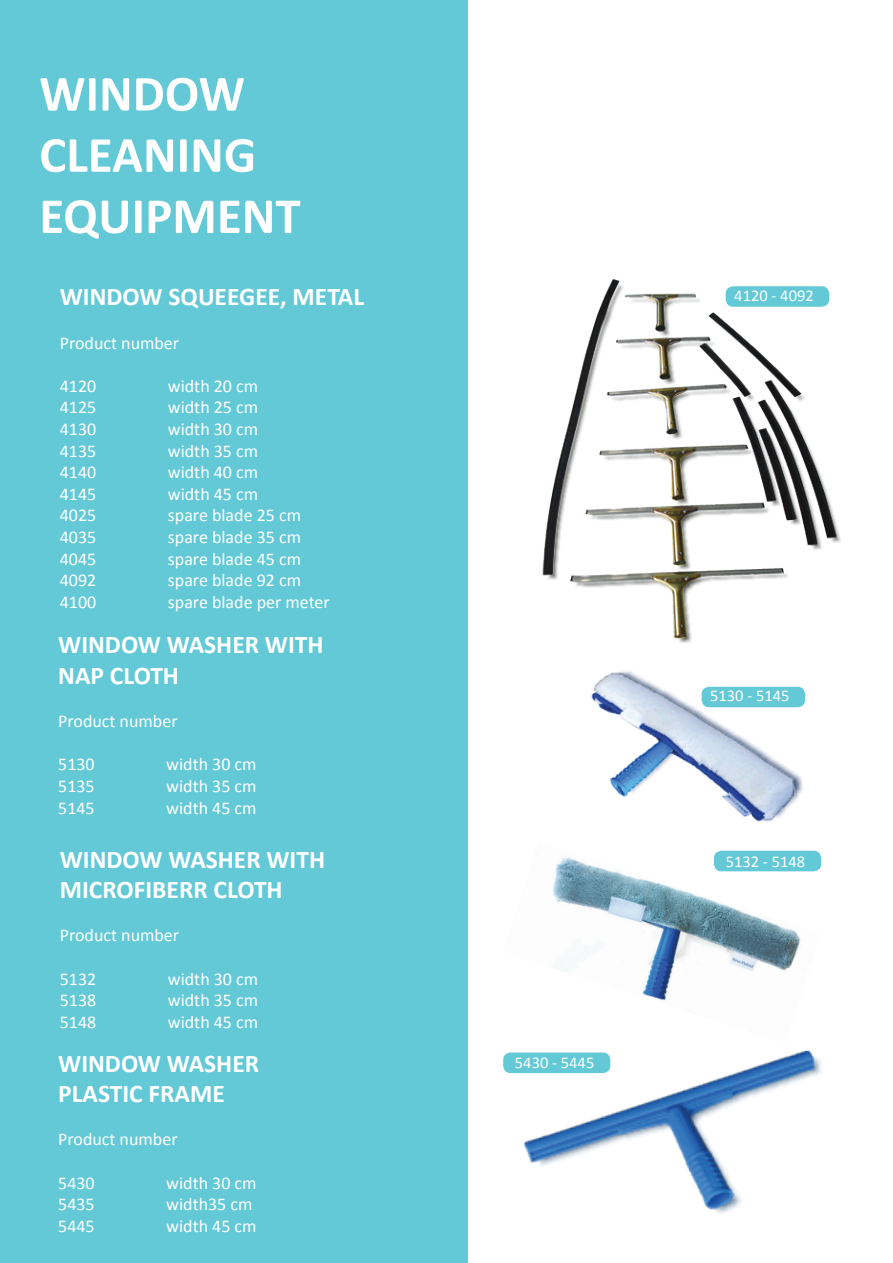
<style>
.page{position:relative;width:893px;height:1263px;background:#fff}
.page>*{position:absolute;margin:0;border:0;box-sizing:border-box;transform-origin:0 0}
.t1{font:700 51px/61.2px "Calibri";color:#fff}
.t2{font:700 25.5px/30.6px "Calibri";color:#fff}
.t3{font:18px "Calibri";color:#fff}
.t4{font:16.5px "Calibri";color:#fff}
</style>
<div class="page">
<div style="left:0;top:0;width:467px;height:1263px;background:#63c9d6"></div>
<img style="left:542px;top:279px;width:299px;height:363px">
<img style="left:591px;top:671px;width:212px;height:151px">
<img style="left:510px;top:1050px;width:311px;height:163px">
<div style="left:503px;top:1052px;width:107px;height:21px;background:#63c9d6;border-radius:8px"></div>
<div style="left:726px;top:286px;width:103px;height:21px;background:#63c9d6;border-radius:8px"></div>
<img style="left:553px;top:850px;width:268px;height:151px">
<h1 class="t1" style="left:39px;top:63px;width:263px">WINDOW<br>CLEANING<br>EQUIPMENT</h1>
<h2 class="t2" style="left:60px;top:282px;width:306px">WINDOW SQUEEGEE, METAL</h2>
<p class="t3" style="left:60px;top:331px;width:121px">Product number</p>
<p class="t3" style="left:60px;top:374px;width:38px">4120</p>
<p class="t3" style="left:168px;top:374px;width:92px">width 20 cm</p>
<p class="t3" style="left:60px;top:396px;width:38px">4125</p>
<p class="t3" style="left:168px;top:396px;width:92px">width 25 cm</p>
<p class="t3" style="left:60px;top:418px;width:38px">4130</p>
<p class="t3" style="left:168px;top:418px;width:92px">width 30 cm</p>
<p class="t3" style="left:60px;top:439px;width:38px">4135</p>
<p class="t3" style="left:168px;top:439px;width:92px">width 35 cm</p>
<p class="t3" style="left:60px;top:461px;width:38px">4140</p>
<p class="t3" style="left:168px;top:461px;width:92px">width 40 cm</p>
<p class="t3" style="left:60px;top:482px;width:38px">4145</p>
<p class="t3" style="left:168px;top:482px;width:92px">width 45 cm</p>
<p class="t3" style="left:60px;top:504px;width:38px">4025</p>
<p class="t3" style="left:168px;top:504px;width:135px">spare blade 25 cm</p>
<p class="t3" style="left:60px;top:526px;width:38px">4035</p>
<p class="t3" style="left:168px;top:526px;width:135px">spare blade 35 cm</p>
<p class="t3" style="left:60px;top:547px;width:38px">4045</p>
<p class="t3" style="left:168px;top:547px;width:135px">spare blade 45 cm</p>
<p class="t3" style="left:60px;top:569px;width:38px">4092</p>
<p class="t3" style="left:168px;top:569px;width:135px">spare blade 92 cm</p>
<p class="t3" style="left:60px;top:590px;width:38px">4100</p>
<p class="t3" style="left:168px;top:590px;width:163px">spare blade per meter</p>
<h2 class="t2" style="left:58px;top:630px;width:267px">WINDOW WASHER WITH<br>NAP CLOTH</h2>
<p class="t3" style="left:58px;top:710px;width:121px">Product number</p>
<p class="t3" style="left:58px;top:753px;width:38px">5130</p>
<p class="t3" style="left:166px;top:753px;width:92px">width 30 cm</p>
<p class="t3" style="left:58px;top:775px;width:38px">5135</p>
<p class="t3" style="left:166px;top:775px;width:92px">width 35 cm</p>
<p class="t3" style="left:58px;top:796px;width:38px">5145</p>
<p class="t3" style="left:166px;top:796px;width:92px">width 45 cm</p>
<h2 class="t2" style="left:60px;top:844px;width:267px">WINDOW WASHER WITH<br>MICROFIBERR CLOTH</h2>
<p class="t3" style="left:60px;top:924px;width:121px">Product number</p>
<p class="t3" style="left:60px;top:967px;width:38px">5132</p>
<p class="t3" style="left:168px;top:967px;width:92px">width 30 cm</p>
<p class="t3" style="left:60px;top:989px;width:38px">5138</p>
<p class="t3" style="left:168px;top:989px;width:92px">width 35 cm</p>
<p class="t3" style="left:60px;top:1010px;width:38px">5148</p>
<p class="t3" style="left:168px;top:1010px;width:92px">width 45 cm</p>
<h2 class="t2" style="left:58px;top:1048px;width:202px">WINDOW WASHER<br>PLASTIC FRAME</h2>
<p class="t3" style="left:58px;top:1128px;width:121px">Product number</p>
<p class="t3" style="left:58px;top:1171px;width:38px">5430</p>
<p class="t3" style="left:166px;top:1171px;width:92px">width 30 cm</p>
<p class="t3" style="left:58px;top:1193px;width:38px">5435</p>
<p class="t3" style="left:166px;top:1193px;width:88px">width35 cm</p>
<p class="t3" style="left:58px;top:1214px;width:38px">5445</p>
<p class="t3" style="left:166px;top:1214px;width:92px">width 45 cm</p>
<p class="t4" style="left:734px;top:285px;width:81px">4120 - 4092</p>
<p class="t4" style="left:515px;top:1052px;width:81px">5430 - 5445</p>
<p class="t4" style="left:710px;top:685px;width:81px">5130 - 5145</p>
<p class="t4" style="left:726px;top:851px;width:81px">5132 - 5148</p>
</div>
